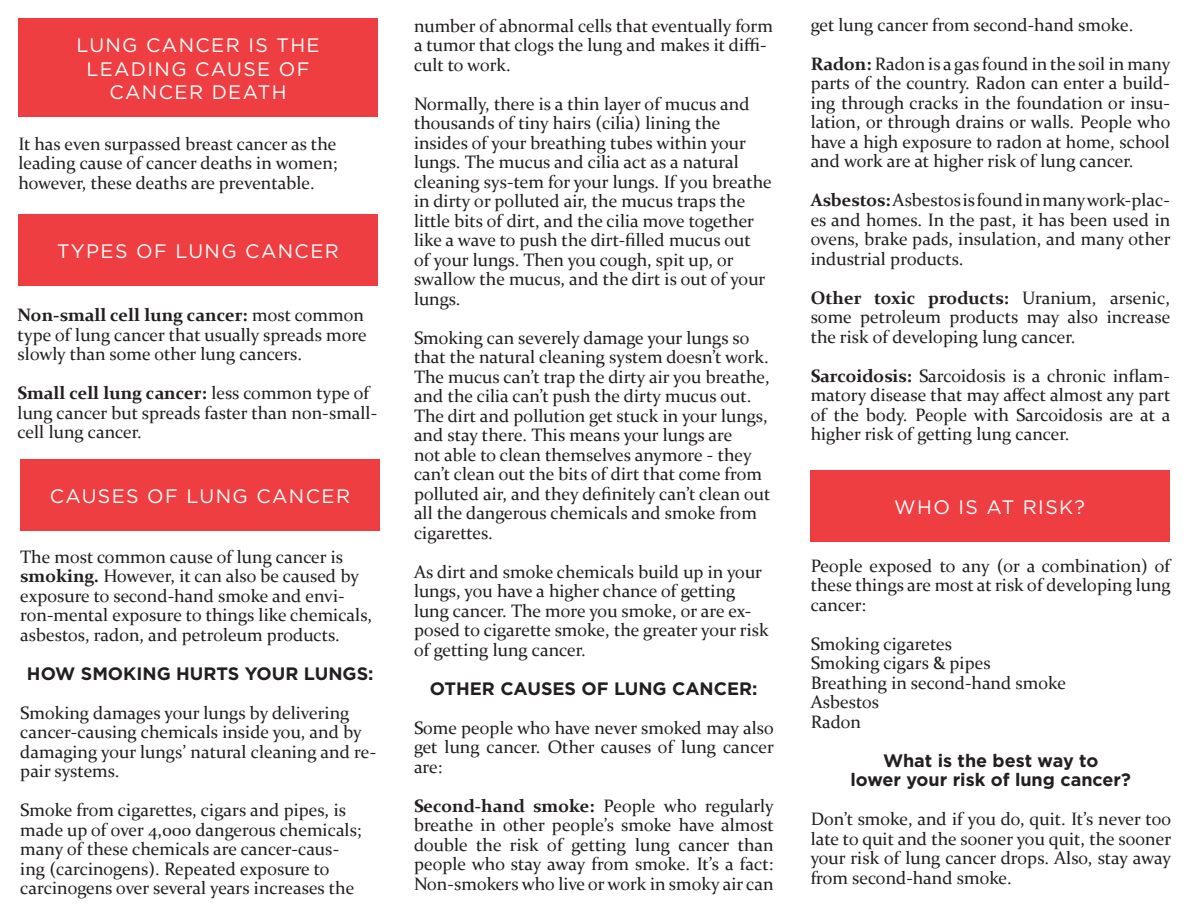
<style>
.page{position:relative;width:1188px;height:918px;background:#fff}
.page>*{position:absolute;margin:0;border:0;box-sizing:border-box;transform-origin:0 0}
.t1{font:19.5px "Gotham";letter-spacing:.07em;color:#fff}
.t2{font:18px/19.5px "Constantia";color:#231f20;text-align:justify}
.t3{font:700 18px "Gotham";color:#231f20}
.s1{font-weight:700}
</style>
<div class="page">
<div style="left:18px;top:19px;width:360px;height:98px;background:#ef3e42"></div>
<div style="left:18px;top:214px;width:360px;height:72px;background:#ef3e42"></div>
<div style="left:20px;top:459px;width:360px;height:72px;background:#ef3e42"></div>
<div style="left:810px;top:470px;width:360px;height:72px;background:#ef3e42"></div>
<p class="t1" style="left:76px;top:33px;width:245px">LUNG CANCER IS THE</p>
<p class="t1" style="left:86px;top:56px;width:225px">LEADING CAUSE OF</p>
<p class="t1" style="left:109px;top:80px;width:179px">CANCER DEATH</p>
<p class="t2" style="left:18px;top:133px;width:321px">It has even surpassed breast cancer as the leading cause of cancer deaths in women; however, these deaths are preventable.</p>
<p class="t1" style="left:57px;top:239px;width:283px">TYPES OF LUNG CANCER</p>
<p class="t2" style="left:18px;top:304px;width:351px;text-align:left"><span class="s1">Non-small cell lung cancer:</span> most common type of lung cancer that usually spreads more slowly than some other lung cancers.</p>
<p class="t2" style="left:18px;top:382px;width:361px;text-align:left"><span class="s1">Small cell lung cancer:</span> less common type of lung cancer but spreads faster than non-small&shy;cell lung cancer.</p>
<p class="t1" style="left:50px;top:483px;width:302px">CAUSES OF LUNG CANCER</p>
<p class="t2" style="left:20px;top:546px;width:353px;text-align:left">The most common cause of lung cancer is <span class="s1">smoking.</span> However, it can also be caused by exposure to second-hand smoke and envi&shy;ron-mental exposure to things like chemicals, asbestos, radon, and petroleum products.</p>
<p class="t3" style="left:27px;top:661px;width:348px">HOW SMOKING HURTS YOUR LUNGS:</p>
<p class="t2" style="left:20px;top:702px;width:357px;text-align:left">Smoking damages your lungs by delivering cancer-causing chemicals inside you, and by damaging your lungs’ natural cleaning and re&shy;pair systems.</p>
<p class="t2" style="left:20px;top:799px;width:343px;text-align:left">Smoke from cigarettes, cigars and pipes, is made up of over 4,000 dangerous chemicals; many of these chemicals are cancer-caus&shy;ing (carcinogens). Repeated exposure to carcinogens over several years increases the</p>
<p class="t2" style="left:414px;top:15px;width:361px;text-align:left">number of abnormal cells that eventually form a tumor that clogs the lung and makes it diffi&shy;cult to work.</p>
<p class="t2" style="left:414px;top:93px;width:359px;text-align:left">Normally, there is a thin layer of mucus and thousands of tiny hairs (cilia) lining the insides of your breathing tubes within your lungs. The mucus and cilia act as a natural cleaning sys-tem for your lungs. If you breathe in dirty or polluted air, the mucus traps the little bits of dirt, and the cilia move together like a wave to push the dirt-filled mucus out<br>of your lungs. Then you cough, spit up, or swallow the mucus, and the dirt is out of your lungs.</p>
<p class="t2" style="left:414px;top:327px;width:358px;text-align:left">Smoking can severely damage your lungs so that the natural cleaning system doesn’t work.<br>The mucus can’t trap the dirty air you breathe, and the cilia can’t push the dirty mucus out.<br>The dirt and pollution get stuck in your lungs, and stay there. This means your lungs are<br>not able to clean themselves anymore - they can’t clean out the bits of dirt that come from polluted air, and they definitely can’t clean out all the dangerous chemicals and smoke from cigarettes.</p>
<p class="t2" style="left:414px;top:561px;width:356px;text-align:left">As dirt and smoke chemicals build up in your lungs, you have a higher chance of getting lung cancer. The more you smoke, or are ex&shy;posed to cigarette smoke, the greater your risk of getting lung cancer.</p>
<p class="t3" style="left:430px;top:676px;width:329px">OTHER CAUSES OF LUNG CANCER:</p>
<p class="t2" style="left:414px;top:717px;width:361px">Some people who have never smoked may also get lung cancer. Other causes of lung cancer are:</p>
<p class="t2" style="left:414px;top:795px;width:361px"><span class="s1">Second-hand smoke:</span> People who regularly breathe in other people’s smoke have almost double the risk of getting lung cancer than people who stay away from smoke. It’s a fact:<br>Non-smokers who live or work in smoky air can</p>
<p class="t2" style="left:811px;top:14px;width:324px">get lung cancer from second-hand smoke.</p>
<p class="t2" style="left:811px;top:53px;width:361px"><span class="s1">Radon:</span> Radon is a gas found in the soil in many parts of the country. Radon can enter a build&shy;ing through cracks in the foundation or insu&shy;lation, or through drains or walls. People who have a high exposure to radon at home, school and work are at higher risk of lung cancer.</p>
<p class="t2" style="left:811px;top:190px;width:361px"><span class="s1">Asbestos:</span> Asbestos is found in many work-plac&shy;es and homes. In the past, it has been used in ovens, brake pads, insulation, and many other industrial products.</p>
<p class="t2" style="left:811px;top:287px;width:361px"><span class="s1">Other toxic products:</span> Uranium, arsenic, some petroleum products may also increase the risk of developing lung cancer.</p>
<p class="t2" style="left:811px;top:365px;width:361px"><span class="s1">Sarcoidosis:</span> Sarcoidosis is a chronic inflam&shy;matory disease that may affect almost any part of the body. People with Sarcoidosis are at a higher risk of getting lung cancer.</p>
<p class="t1" style="left:894px;top:494px;width:192px">WHO IS AT RISK?</p>
<p class="t2" style="left:811px;top:555px;width:362px">People exposed to any (or a combination) of these things are most at risk of developing lung cancer:</p>
<p class="t2" style="left:811px;top:633px;width:143px">Smoking cigaretes</p>
<p class="t2" style="left:811px;top:652px;width:182px">Smoking cigars &amp; pipes</p>
<p class="t2" style="left:811px;top:672px;width:257px">Breathing in second-hand smoke</p>
<p class="t2" style="left:811px;top:691px;width:70px">Asbestos</p>
<p class="t2" style="left:811px;top:711px;width:52px">Radon</p>
<p class="t3" style="left:883px;top:748px;width:217px">What is the best way to</p>
<p class="t3" style="left:850px;top:768px;width:282px">lower your risk of lung cancer?</p>
<p class="t2" style="left:811px;top:808px;width:362px">Don’t smoke, and if you do, quit. It’s never too late to quit and the sooner you quit, the sooner your risk of lung cancer drops. Also, stay away from second-hand smoke.</p>
</div>
